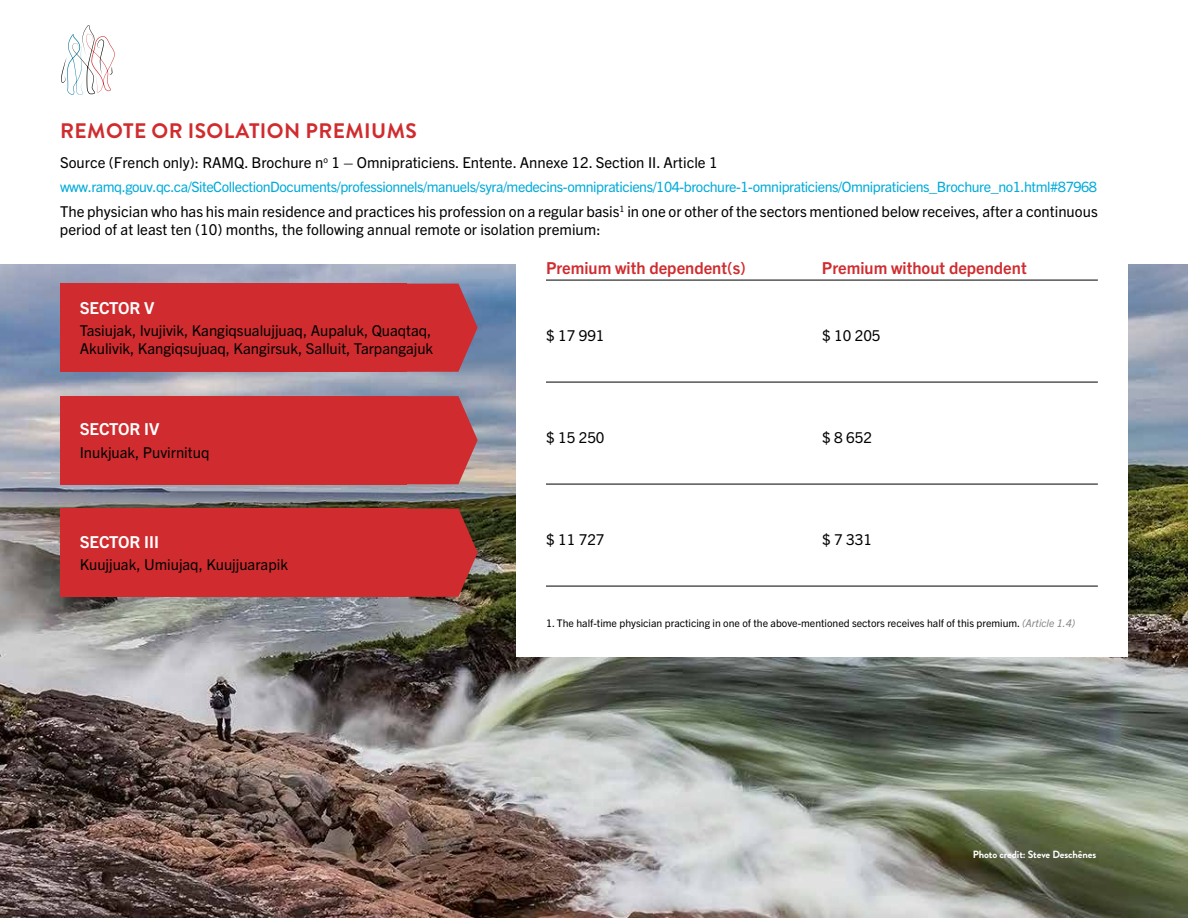
<style>
.page{position:relative;width:1188px;height:918px;background:#fff}
.page>*{position:absolute;margin:0;border:0;box-sizing:border-box;transform-origin:0 0}
.t1{font:700 21px "Brandon Grotesque";letter-spacing:.02em;color:#d02c2f}
.t2{font:700 16.5px "Trade Gothic Next LT Pro";color:#d02c2f}
.t3{font:700 16.5px "Trade Gothic Next LT Pro";color:#fff}
.t4{font:15px/18px "Trade Gothic Next LT Pro";color:#000}
.t5{font:14.25px "Trade Gothic Next LT Pro";letter-spacing:-.03em;color:#00abda}
.t6{font:10.5px "Trade Gothic Next LT Pro";color:#000}
.t7{font:700 10.5px "Brandon Grotesque";letter-spacing:-.01em;color:#fff}
.s1{font-style:italic;color:#878787}
</style>
<div class="page">
<img style="left:0;top:265px;width:1188px;height:653px">
<div style="left:516px;top:251px;width:612px;height:406px;background:#fff"></div>
<hr style="left:546px;top:280px;width:276px;height:1px;background:#000">
<hr style="left:822px;top:280px;width:276px;height:1px;background:#000">
<hr style="left:546px;top:382px;width:276px;height:1px;background:#000">
<hr style="left:822px;top:382px;width:276px;height:1px;background:#000">
<hr style="left:546px;top:484px;width:276px;height:1px;background:#000">
<hr style="left:822px;top:484px;width:276px;height:1px;background:#000">
<hr style="left:546px;top:586px;width:276px;height:1px;background:#000">
<hr style="left:822px;top:586px;width:276px;height:1px;background:#000">
<svg style="left:407px;top:284px;width:71px;height:88px;background:#c13940"></svg>
<div style="left:60px;top:284px;width:347px;height:88px;background:#d02c2f"></div>
<svg style="left:407px;top:396px;width:71px;height:88px;background:#c93d40"></svg>
<div style="left:60px;top:396px;width:347px;height:88px;background:#d02c2f"></div>
<svg style="left:407px;top:509px;width:71px;height:88px;background:#bc302f"></svg>
<div style="left:60px;top:509px;width:347px;height:88px;background:#d02c2f"></div>
<svg style="left:61px;top:25px;width:54px;height:70px"></svg>
<h1 class="t1" style="left:60px;top:117px;width:358px">REMOTE OR ISOLATION PREMIUMS</h1>
<p class="t4" style="left:60px;top:153px;width:659px">Source (French only): RAMQ. Brochure n<sup>o</sup> 1 – Omnipraticiens. Entente. Annexe 12. Section II. Article 1</p>
<p class="t5" style="left:60px;top:177px;width:1039px">www.ramq.gouv.qc.ca/SiteCollectionDocuments/professionnels/manuels/syra/medecins-omnipraticiens/104-brochure-1-omnipraticiens/Omnipraticiens_Brochure_no1.html#87968</p>
<p class="t4" style="left:60px;top:202px;width:1039px">The physician who has his main residence and practices his profession on a regular basis<sup>1</sup> in one or other of the sectors mentioned below receives, after a continuous period of at least ten (10) months, the following annual remote or isolation premium:</p>
<p class="t2" style="left:546px;top:257px;width:201px">Premium with dependent(s)</p>
<p class="t2" style="left:822px;top:257px;width:206px">Premium without dependent</p>
<p class="t3" style="left:80px;top:296px;width:76px">SECTOR V</p>
<p class="t4" style="left:80px;top:321px;width:355px">Tasiujak, Ivujivik, Kangiqsualujjuaq, Aupaluk, Quaqtaq,<br>Akulivik, Kangiqsujuaq, Kangirsuk, Salluit, Tarpangajuk</p>
<p class="t3" style="left:80px;top:418px;width:81px">SECTOR IV</p>
<p class="t4" style="left:80px;top:442px;width:131px">Inukjuak, Puvirnituq</p>
<p class="t3" style="left:80px;top:530px;width:81px">SECTOR III</p>
<p class="t4" style="left:80px;top:555px;width:210px">Kuujjuak, Umiujaq, Kuujjuarapik</p>
<p class="t4" style="left:546px;top:325px;width:60px">$ 17 991</p>
<p class="t4" style="left:822px;top:325px;width:60px">$ 10 205</p>
<p class="t4" style="left:546px;top:427px;width:60px">$ 15 250</p>
<p class="t4" style="left:822px;top:427px;width:51px">$ 8 652</p>
<p class="t4" style="left:546px;top:529px;width:60px">$ 11 727</p>
<p class="t4" style="left:822px;top:529px;width:51px">$ 7 331</p>
<p class="t6" style="left:546px;top:616px;width:531px">1. The half-time physician practicing in one of the above-mentioned sectors receives half of this premium. <span class="s1">(Article 1.4)</span></p>
<p class="t7" style="left:973px;top:847px;width:125px">Photo credit: Steve Deschênes</p>
</div>
